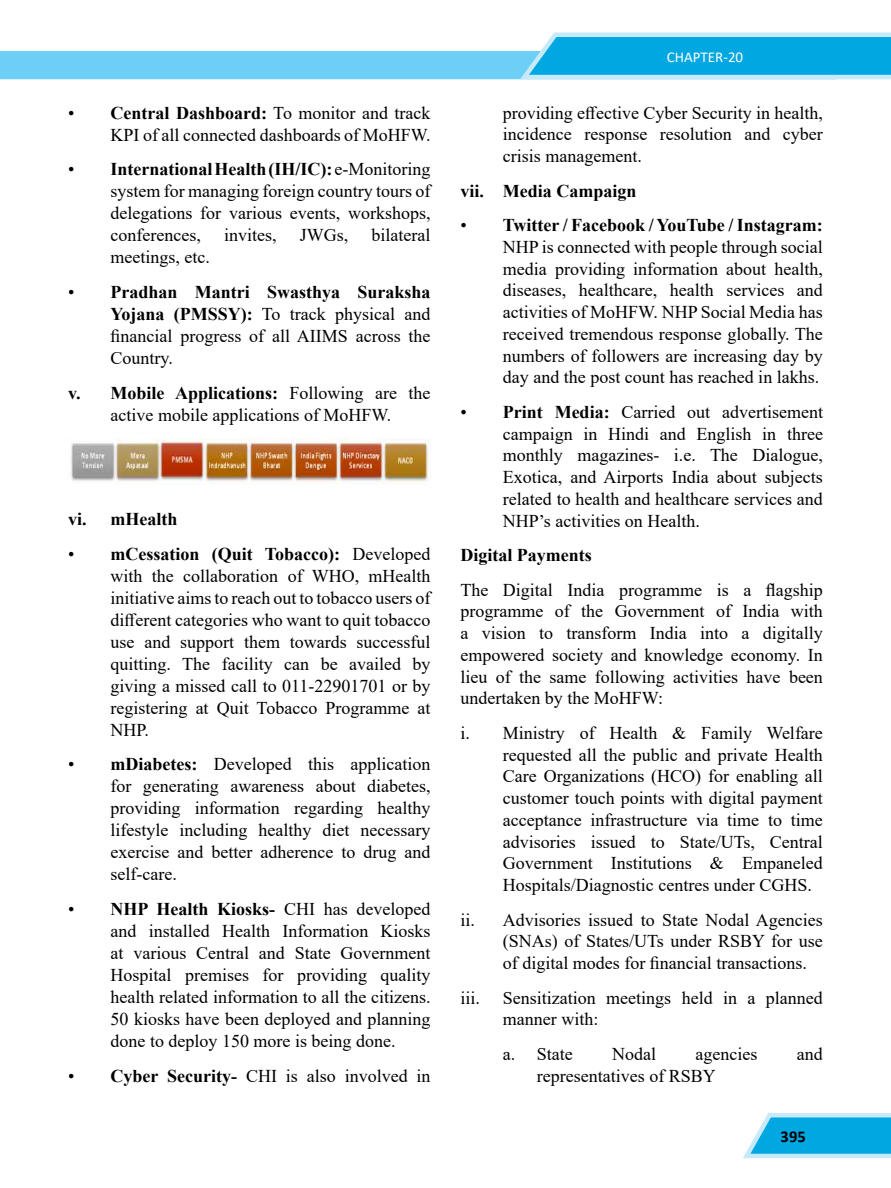
<style>
.page{position:relative;width:891px;height:1188px;background:#fff}
.page>*{position:absolute;margin:0;border:0;box-sizing:border-box;transform-origin:0 0}
.t1{font:18px/21.8px "Times New Roman";color:#000;text-align:justify}
.t2{font:700 18px "Times New Roman";color:#000}
.t3{font:700 16.5px "Calibri";color:#000}
.t4{font:15px "Calibri";color:#fff}
.s1{font-weight:700}
</style>
<div class="page">
<svg style="left:0;top:32px;width:891px;height:48px"></svg>
<svg style="left:743px;top:1113px;width:148px;height:46px;background:#42bde9"></svg>
<img style="left:71px;top:438px;width:358px;height:47px">
<p class="t1" style="left:68px;top:101px;width:364px;text-align:right">• <span class="s1">Central Dashboard:</span> To monitor and track<br>KPI of all connected dashboards of MoHFW.</p>
<p class="t1" style="left:111px;top:158px;width:322px;text-indent:-43px">• <span class="s1">International Health (IH/IC):</span> e-Monitoring system for managing foreign country tours of delegations for various events, workshops, conferences,</p>
<p class="t1" style="left:224px;top:224px;width:54px">invites,</p>
<p class="t1" style="left:300px;top:224px;width:50px">JWGs,</p>
<p class="t1" style="left:372px;top:224px;width:60px">bilateral</p>
<p class="t1" style="left:111px;top:246px;width:101px">meetings, etc.</p>
<p class="t1" style="left:111px;top:281px;width:322px;text-indent:-43px">• <span class="s1">Pradhan Mantri Swasthya Suraksha Yojana (PMSSY):</span> To track physical and financial progress of all AIIMS across the Country.</p>
<p class="t1" style="left:68px;top:381px;width:364px;text-align:center"><span class="s1">v. Mobile Applications:</span> Following are the active mobile applications of MoHFW.</p>
<p class="t2" style="left:68px;top:506px;width:111px">vi. mHealth</p>
<p class="t1" style="left:111px;top:542px;width:322px;text-indent:-43px">• <span class="s1">mCessation (Quit Tobacco):</span> Developed with the collaboration of WHO, mHealth initiative aims to reach out to tobacco users of different categories who want to quit tobacco use and support them towards successful quitting. The facility can be availed by giving a missed call to 011-22901701 or by registering at Quit Tobacco Programme at NHP.</p>
<p class="t1" style="left:111px;top:753px;width:322px;text-indent:-43px">• <span class="s1">mDiabetes:</span> Developed this application for generating awareness about diabetes, providing information regarding healthy lifestyle including healthy diet necessary exercise and better adherence to drug and self-care.</p>
<p class="t1" style="left:111px;top:897px;width:322px;text-indent:-43px">• <span class="s1">NHP Health Kiosks-</span> CHI has developed and installed Health Information Kiosks at various Central and State Government Hospital premises for providing quality health related information to all the citizens.<br>50 kiosks have been deployed and planning done to deploy 150 more is being done.</p>
<p class="t1" style="left:68px;top:1064px;width:364px">• <span class="s1">Cyber Security-</span> CHI is also involved in</p>
<p class="t4" style="left:667px;top:46px;width:78px">CHAPTER-20</p>
<p class="t1" style="left:503px;top:101px;width:322px">providing effective Cyber Security in health, incidence response resolution and cyber crisis management.</p>
<p class="t2" style="left:460px;top:178px;width:178px">vii. Media Campaign</p>
<p class="t1" style="left:503px;top:214px;width:322px;text-indent:-43px">• <span class="s1">Twitter / Facebook / YouTube / Instagram:<br></span>NHP is connected with people through social media providing information about health, diseases, healthcare, health services and activities of MoHFW. NHP Social Media has received tremendous response globally. The numbers of followers are increasing day by day and the post count has reached in lakhs.</p>
<p class="t1" style="left:503px;top:400px;width:322px;text-indent:-43px">• <span class="s1">Print Media:</span> Carried out advertisement campaign in Hindi and English in three monthly magazines- i.e. The Dialogue, Exotica, and Airports India about subjects related to health and healthcare services and NHP’s activities on Health.</p>
<p class="t2" style="left:460px;top:542px;width:133px">Digital Payments</p>
<p class="t1" style="left:460px;top:578px;width:364px">The Digital India programme is a flagship programme of the Government of India with a vision to transform India into a digitally empowered society and knowledge economy. In lieu of the same following activities have been undertaken by the MoHFW:</p>
<p class="t1" style="left:503px;top:721px;width:322px;text-indent:-43px">i. Ministry of Health &amp; Family Welfare requested all the public and private Health Care Organizations (HCO) for enabling all customer touch points with digital payment acceptance infrastructure via time to time advisories issued to State/UTs, Central Government Institutions &amp; Empaneled Hospitals/Diagnostic centres under CGHS.</p>
<p class="t1" style="left:503px;top:908px;width:322px;text-indent:-43px">ii. Advisories issued to State Nodal Agencies (SNAs) of States/UTs under RSBY for use of digital modes for financial transactions.</p>
<p class="t1" style="left:460px;top:986px;width:21px">iii.</p>
<p class="t1" style="left:503px;top:986px;width:322px">Sensitization meetings held in a planned manner with:</p>
<p class="t1" style="left:503px;top:1042px;width:72px">a. State</p>
<p class="t1" style="left:612px;top:1042px;width:45px">Nodal</p>
<p class="t1" style="left:696px;top:1042px;width:63px">agencies</p>
<p class="t1" style="left:797px;top:1042px;width:27px">and</p>
<p class="t1" style="left:537px;top:1064px;width:180px">representatives of RSBY</p>
<p class="t3" style="left:781px;top:1125px;width:27px">395</p>
</div>
